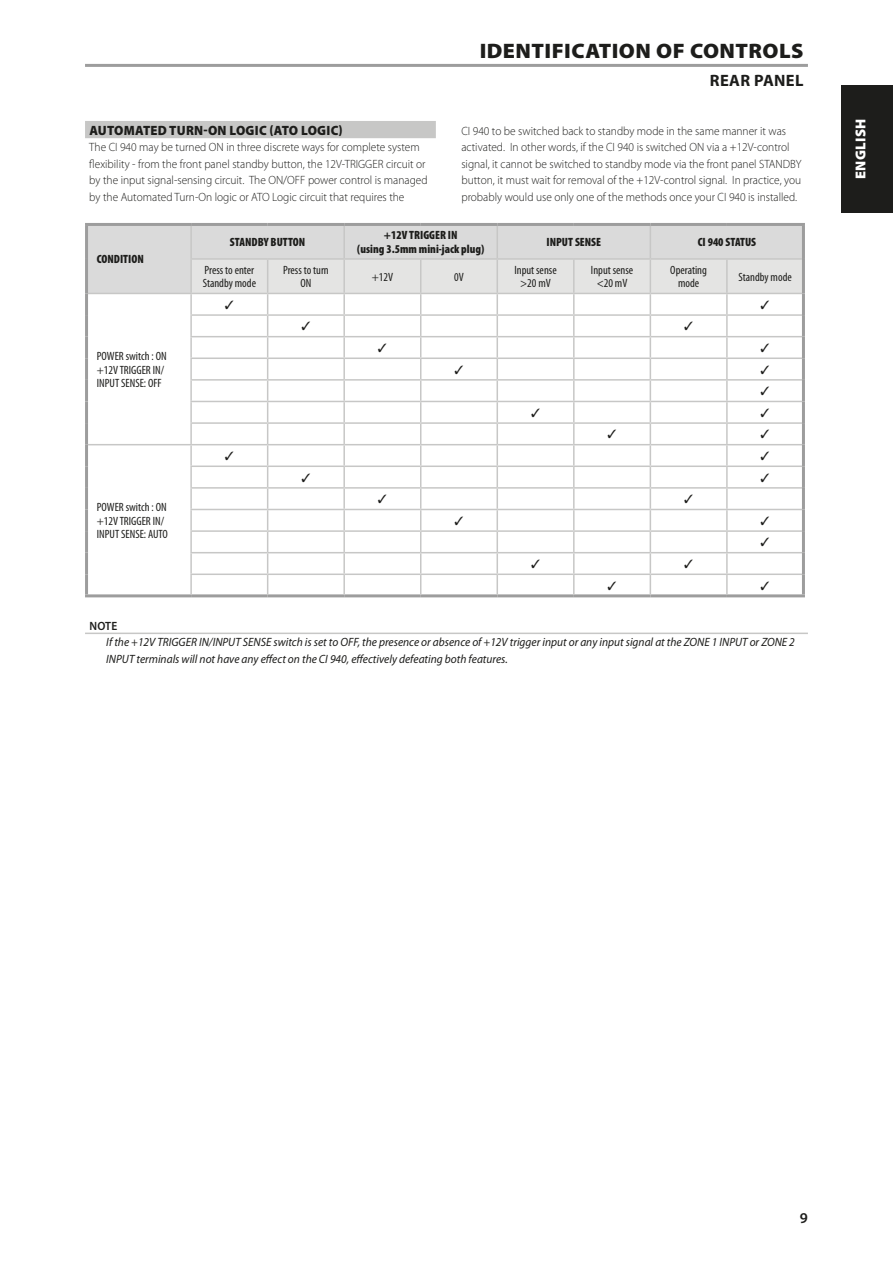
<style>
.page{position:relative;width:893px;height:1263px;background:#fff}
.page>*{position:absolute;margin:0;border:0;box-sizing:border-box;transform-origin:0 0}
.Body_copy_-_header{font:900 21px "Myriad Pro";letter-spacing:.02em;color:#1d1d1b;scale:1.05 1}
.Body_copy_-_header-2{font:700 16.5px "Myriad Pro";letter-spacing:.02em;color:#1d1d1b}
.t1{font:600 15px "Myriad Pro";color:#1d1d1b}
.t2{font:900 14.4px "Myriad Pro";letter-spacing:.02em;color:#fff}
.Body_copy_-_sub-sect{font:900 13.5px "Myriad Pro";letter-spacing:.02em;color:#1d1d1b;scale:.95 1}
.Body_copy_-_normal{font:300 12px/16.5px "Myriad Pro";color:#1d1d1b;scale:.95 1}
.Body_copy_-_note{font:italic 12px/16.5px "Myriad Pro";color:#1d1d1b;scale:.95 1}
.Table_-_normal{font:condensed 12px/13.5px "Myriad Pro";color:#1d1d1b;text-align:center}
.Table_-_index_cell{font:900 condensed 12px "Myriad Pro";color:#1d1d1b}
.Body_copy_-_note_hea{font:600 12px "Myriad Pro";color:#1d1d1b;scale:.95 1}
</style>
<div class="page">
<div style="left:85px;top:121px;width:351px;height:17px;background:#c7c7c6"></div>
<hr style="left:85px;top:64px;width:723px;height:3px;background:#9d9d9d">
<hr style="left:85px;top:633px;width:723px;height:1px;background:#c7c7c6">
<div style="left:88px;top:226px;width:714px;height:67px;background:#dadada"></div>
<hr style="left:85px;top:223px;width:106px;height:3px;background:#9d9d9d">
<hr style="left:85px;top:226px;width:3px;height:33px;background:#9d9d9d">
<hr style="left:191px;top:223px;width:77px;height:3px;background:#9d9d9d">
<hr style="left:268px;top:223px;width:76px;height:3px;background:#9d9d9d">
<hr style="left:344px;top:223px;width:77px;height:3px;background:#9d9d9d">
<hr style="left:421px;top:223px;width:76px;height:3px;background:#9d9d9d">
<hr style="left:497px;top:223px;width:77px;height:3px;background:#9d9d9d">
<hr style="left:574px;top:223px;width:76px;height:3px;background:#9d9d9d">
<hr style="left:650px;top:223px;width:77px;height:3px;background:#9d9d9d">
<hr style="left:727px;top:223px;width:78px;height:3px;background:#9d9d9d">
<hr style="left:802px;top:226px;width:3px;height:33px;background:#9d9d9d">
<hr style="left:85px;top:259px;width:3px;height:34px;background:#9d9d9d">
<hr style="left:802px;top:259px;width:3px;height:34px;background:#9d9d9d">
<hr style="left:85px;top:293px;width:3px;height:22px;background:#9d9d9d">
<hr style="left:802px;top:293px;width:3px;height:22px;background:#9d9d9d">
<hr style="left:85px;top:315px;width:3px;height:22px;background:#9d9d9d">
<hr style="left:802px;top:315px;width:3px;height:22px;background:#9d9d9d">
<hr style="left:85px;top:337px;width:3px;height:21px;background:#9d9d9d">
<hr style="left:802px;top:337px;width:3px;height:21px;background:#9d9d9d">
<hr style="left:85px;top:358px;width:3px;height:22px;background:#9d9d9d">
<hr style="left:802px;top:358px;width:3px;height:22px;background:#9d9d9d">
<hr style="left:85px;top:380px;width:3px;height:21px;background:#9d9d9d">
<hr style="left:802px;top:380px;width:3px;height:21px;background:#9d9d9d">
<hr style="left:85px;top:401px;width:3px;height:22px;background:#9d9d9d">
<hr style="left:802px;top:401px;width:3px;height:22px;background:#9d9d9d">
<hr style="left:85px;top:423px;width:3px;height:22px;background:#9d9d9d">
<hr style="left:802px;top:423px;width:3px;height:22px;background:#9d9d9d">
<hr style="left:85px;top:445px;width:3px;height:21px;background:#9d9d9d">
<hr style="left:802px;top:445px;width:3px;height:21px;background:#9d9d9d">
<hr style="left:85px;top:466px;width:3px;height:22px;background:#9d9d9d">
<hr style="left:802px;top:466px;width:3px;height:22px;background:#9d9d9d">
<hr style="left:85px;top:488px;width:3px;height:21px;background:#9d9d9d">
<hr style="left:802px;top:488px;width:3px;height:21px;background:#9d9d9d">
<hr style="left:85px;top:509px;width:3px;height:22px;background:#9d9d9d">
<hr style="left:802px;top:509px;width:3px;height:22px;background:#9d9d9d">
<hr style="left:85px;top:531px;width:3px;height:22px;background:#9d9d9d">
<hr style="left:802px;top:531px;width:3px;height:22px;background:#9d9d9d">
<hr style="left:85px;top:553px;width:3px;height:21px;background:#9d9d9d">
<hr style="left:802px;top:553px;width:3px;height:21px;background:#9d9d9d">
<hr style="left:85px;top:574px;width:3px;height:20px;background:#9d9d9d">
<hr style="left:802px;top:574px;width:3px;height:20px;background:#9d9d9d">
<hr style="left:85px;top:594px;width:106px;height:3px;background:#9d9d9d">
<hr style="left:191px;top:594px;width:77px;height:3px;background:#9d9d9d">
<hr style="left:268px;top:594px;width:76px;height:3px;background:#9d9d9d">
<hr style="left:344px;top:594px;width:77px;height:3px;background:#9d9d9d">
<hr style="left:421px;top:594px;width:76px;height:3px;background:#9d9d9d">
<hr style="left:497px;top:594px;width:77px;height:3px;background:#9d9d9d">
<hr style="left:574px;top:594px;width:76px;height:3px;background:#9d9d9d">
<hr style="left:650px;top:594px;width:77px;height:3px;background:#9d9d9d">
<hr style="left:727px;top:594px;width:78px;height:3px;background:#9d9d9d">
<hr style="left:190px;top:226px;width:2px;height:32px;background:#c7c7c6">
<hr style="left:650px;top:226px;width:1px;height:32px;background:#c7c7c6">
<hr style="left:343px;top:226px;width:2px;height:32px;background:#c7c7c6">
<hr style="left:496px;top:226px;width:2px;height:32px;background:#c7c7c6">
<hr style="left:190px;top:258px;width:78px;height:2px;background:#c7c7c6">
<hr style="left:268px;top:258px;width:76px;height:2px;background:#c7c7c6">
<hr style="left:344px;top:258px;width:77px;height:2px;background:#c7c7c6">
<hr style="left:421px;top:258px;width:76px;height:2px;background:#c7c7c6">
<hr style="left:497px;top:258px;width:77px;height:2px;background:#c7c7c6">
<hr style="left:574px;top:258px;width:76px;height:2px;background:#c7c7c6">
<hr style="left:650px;top:258px;width:77px;height:2px;background:#c7c7c6">
<hr style="left:727px;top:258px;width:75px;height:2px;background:#c7c7c6">
<hr style="left:88px;top:293px;width:103px;height:1px;background:#c7c7c6">
<hr style="left:88px;top:444px;width:103px;height:1px;background:#c7c7c6">
<div style="left:842px;top:85px;width:51px;height:128px;background:#1d1d1b"></div>
<svg style="left:190px;top:260px;width:613px;height:334px"></svg>
<p class="Body_copy_-_sub-sect" style="left:89px;top:121px;width:268px">AUTOMATED TURN-ON LOGIC (ATO LOGIC)</p>
<p class="Body_copy_-_normal" style="left:89px;top:139px;width:358px">The CI 940 may be turned ON in three discrete ways for complete system flexibility - from the front panel standby button, the 12V-TRIGGER circuit or by the input signal-sensing circuit. The ON/OFF power control is managed by the Automated Turn-On logic or ATO Logic circuit that requires the</p>
<p class="Body_copy_-_header" style="left:480px;top:37px;width:310px">IDENTIFICATION OF CONTROLS</p>
<p class="Body_copy_-_header-2" style="left:710px;top:70px;width:95px">REAR PANEL</p>
<p class="Body_copy_-_normal" style="left:461px;top:122px;width:360px">CI 940 to be switched back to standby mode in the same manner it was activated. In other words, if the CI 940 is switched ON via a +12V-control signal, it cannot be switched to standby mode via the front panel STANDBY button, it must wait for removal of the +12V-control signal. In practice, you probably would use only one of the methods once your CI 940 is installed.</p>
<p class="Table_-_index_cell" style="left:97px;top:252px;width:49px">CONDITION</p>
<p class="Table_-_normal" style="left:97px;top:349px;width:71px">POWER switch : ON</p>
<p class="Table_-_normal" style="left:97px;top:363px;width:69px">+12V TRIGGER IN/</p>
<p class="Table_-_normal" style="left:97px;top:376px;width:66px">INPUT SENSE: OFF</p>
<p class="Table_-_index_cell" style="left:230px;top:234px;width:77px">STANDBY BUTTON</p>
<p class="Table_-_index_cell" style="left:384px;top:228px;width:75px">+12V TRIGGER IN</p>
<p class="Table_-_index_cell" style="left:357px;top:241px;width:128px">(using 3.5mm mini-jack plug)</p>
<p class="Table_-_normal" style="left:203px;top:263px;width:55px;text-align:left">Press to enter<br>Standby mode</p>
<p class="Table_-_normal" style="left:283px;top:263px;width:47px">Press to turn<br>ON</p>
<p class="Table_-_normal" style="left:372px;top:270px;width:23px">+12V</p>
<p class="Table_-_normal" style="left:454px;top:270px;width:11px">0V</p>
<p class="Table_-_index_cell" style="left:546px;top:234px;width:56px">INPUT SENSE</p>
<p class="Table_-_index_cell" style="left:698px;top:234px;width:60px">CI 940 STATUS</p>
<p class="Table_-_normal" style="left:514px;top:263px;width:44px">Input sense</p>
<p class="Table_-_normal" style="left:520px;top:277px;width:32px">&gt;20 mV</p>
<p class="Table_-_normal" style="left:591px;top:263px;width:44px">Input sense &lt;20 mV</p>
<p class="Table_-_normal" style="left:670px;top:263px;width:38px">Operating mode</p>
<p class="Table_-_normal" style="left:738px;top:270px;width:55px">Standby mode</p>
<p class="Table_-_normal" style="left:97px;top:500px;width:71px">POWER switch : ON</p>
<p class="Table_-_normal" style="left:97px;top:514px;width:69px">+12V TRIGGER IN/</p>
<p class="Table_-_normal" style="left:97px;top:527px;width:73px">INPUT SENSE: AUTO</p>
<p class="Body_copy_-_note_hea" style="left:89px;top:618px;width:31px">NOTE</p>
<p class="Body_copy_-_note" style="left:106px;top:634px;width:726px">If the +12V TRIGGER IN/INPUT SENSE switch is set to OFF, the presence or absence of +12V trigger input or any input signal at the ZONE 1 INPUT or ZONE 2<br>INPUT terminals will not have any effect on the CI 940, effectively defeating both features.</p>
<p class="t2" style="left:851px;top:179px;width:62px;rotate:-90deg">ENGLISH</p>
<p class="t1" style="left:800px;top:1208px;width:10px">9</p>
</div>
